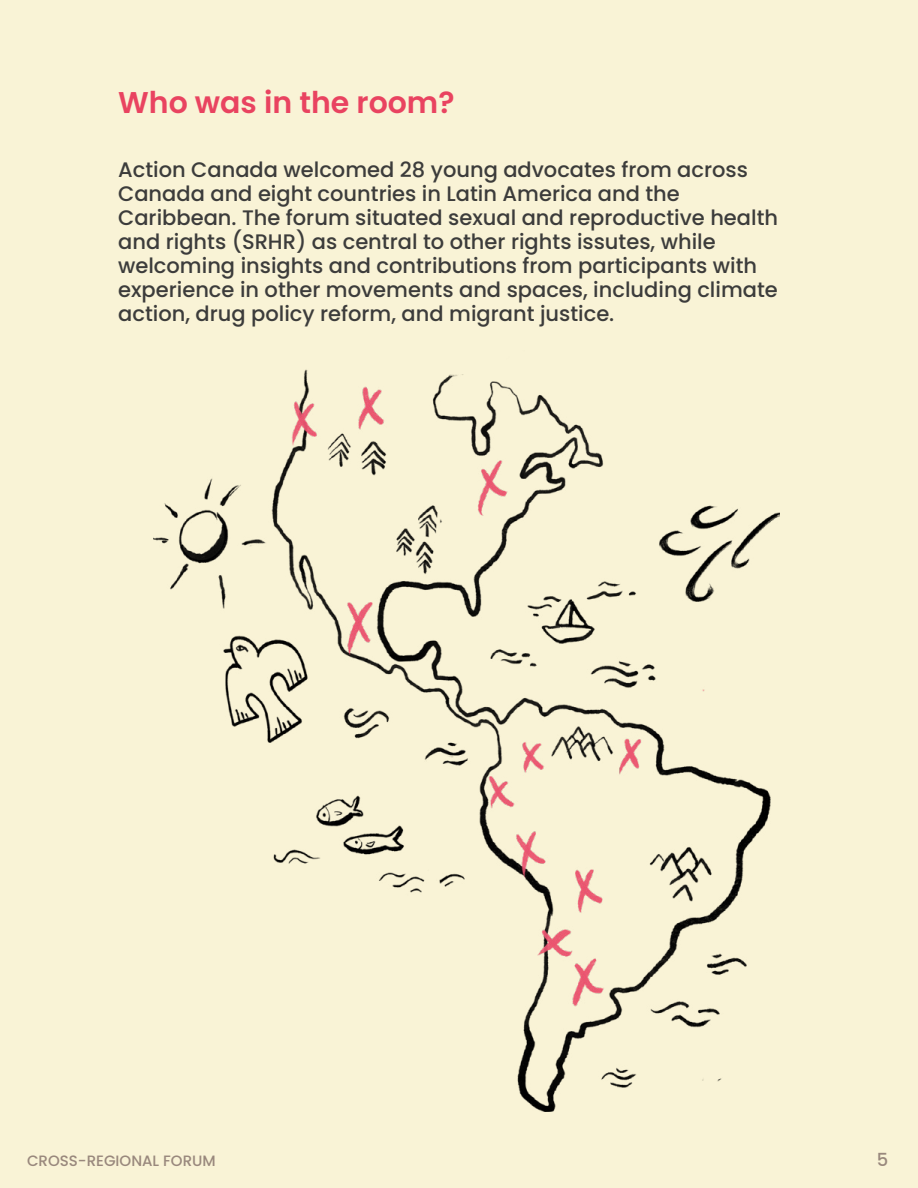
<style>
.page{position:relative;width:918px;height:1188px;background:#f9f3d6}
.page>*{position:absolute;margin:0;border:0;box-sizing:border-box;transform-origin:0 0}
.t1{font:600 30px "Poppins";color:#e94360}
.t2{font:500 21px/24px "Poppins";color:#3c3c3b}
.t3{font:500 18px "Poppins";color:#99887d}
.t4{font:500 15px "Poppins";color:#99887d}
</style>
<div class="page">
<img style="left:154px;top:369px;width:625px;height:743px">
<h1 class="t1" style="left:118px;top:86px;width:338px">Who was in the room?</h1>
<p class="t2" style="left:118px;top:158px;width:661px">Action Canada welcomed 28 young advocates from across Canada and eight countries in Latin America and the Caribbean. The forum situated sexual and reproductive health and rights (SRHR) as central to other rights issutes, while welcoming insights and contributions from participants with experience in other movements and spaces, including climate action, drug policy reform, and migrant justice.</p>
<p class="t4" style="left:27px;top:1152px;width:190px">CROSS-REGIONAL FORUM</p>
<p class="t3" style="left:877px;top:1149px;width:13px">5</p>
</div>
